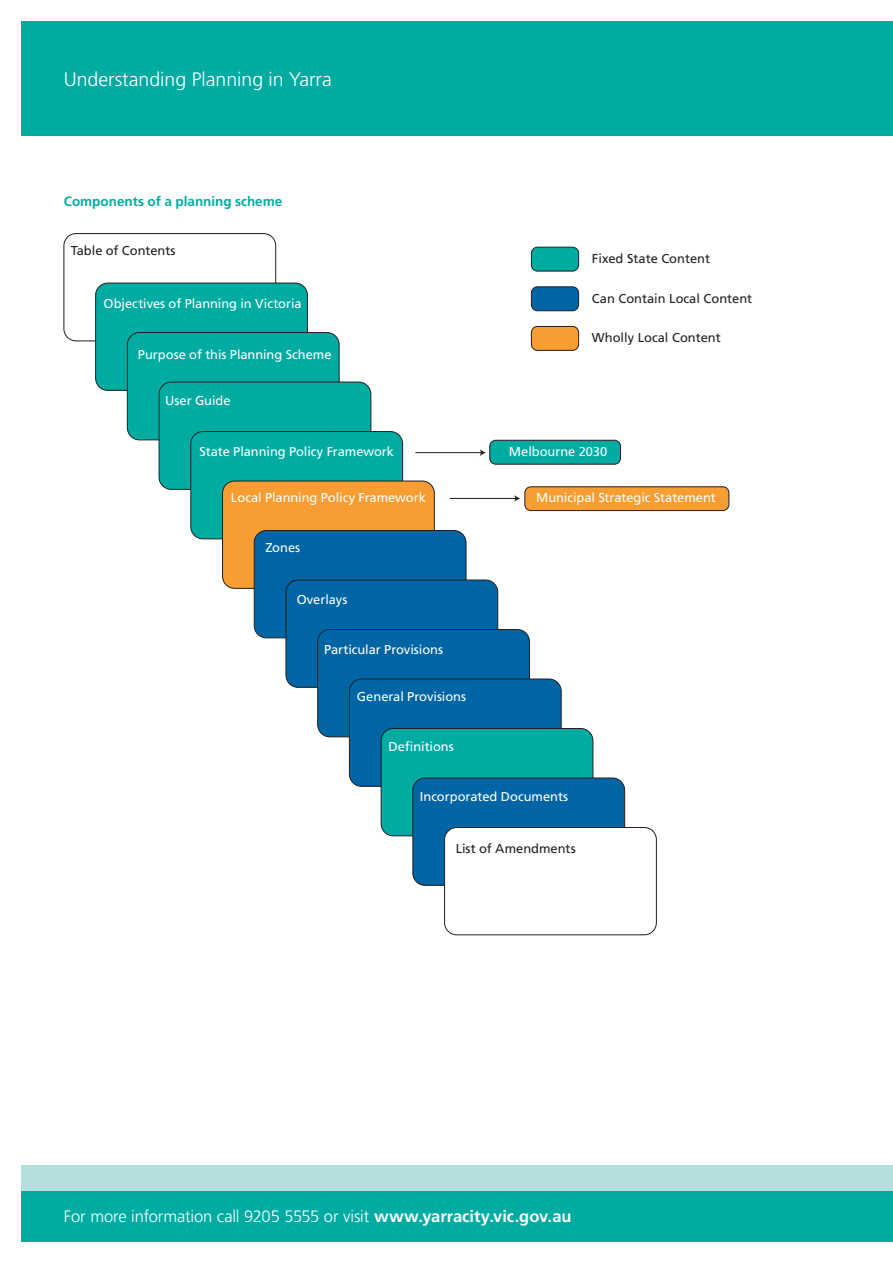
<style>
.page{position:relative;width:893px;height:1263px;background:#fff}
.page>*{position:absolute;margin:0;border:0;box-sizing:border-box;transform-origin:0 0}
.t1{font:300 19.5px "Frutiger LT Std";color:#fff}
.t2{font:300 16.5px "Frutiger LT Std";letter-spacing:-.01em;color:#fff}
.t3{font:700 13.5px "Frutiger LT Std";color:#00aca2}
.t4{font:12.9px "Frutiger LT Std";letter-spacing:-.005em;color:#fff}
.t5{font:12.9px "Frutiger LT Std";color:#231f20}
.s1{font-weight:700}
</style>
<div class="page">
<div style="left:21px;top:1191px;width:872px;height:51px;background:#00aca2"></div>
<div style="left:21px;top:1165px;width:872px;height:26px;background:#b3dfdd"></div>
<div style="left:21px;top:21px;width:872px;height:115px;background:#00aca2"></div>
<div style="left:490px;top:440px;width:130px;height:24px;background:#00aca2;border-radius:6px"></div>
<div style="left:489px;top:440px;width:132px;height:24px;border:1px solid #231f20;border-radius:6px"></div>
<div style="left:525px;top:487px;width:204px;height:24px;background:#f89d31;border-radius:6px"></div>
<div style="left:524px;top:486px;width:205px;height:25px;border:1px solid #231f20;border-radius:6px"></div>
<div style="left:64px;top:233px;width:212px;height:108px;border:1px solid #231f20;border-radius:12px"></div>
<div style="left:96px;top:283px;width:211px;height:107px;background:#00aca2;border-radius:12px"></div>
<div style="left:95px;top:283px;width:213px;height:108px;border:1px solid #231f20;border-radius:12px"></div>
<div style="left:127px;top:333px;width:212px;height:107px;background:#00aca2;border-radius:12px"></div>
<div style="left:127px;top:332px;width:212px;height:108px;border:1px solid #231f20;border-radius:12px"></div>
<div style="left:159px;top:382px;width:212px;height:107px;background:#00aca2;border-radius:12px"></div>
<div style="left:159px;top:382px;width:212px;height:108px;border:1px solid #231f20;border-radius:12px"></div>
<div style="left:191px;top:431px;width:212px;height:108px;background:#00aca2;border-radius:12px"></div>
<div style="left:190px;top:431px;width:213px;height:108px;border:1px solid #231f20;border-radius:12px"></div>
<div style="left:222px;top:481px;width:212px;height:107px;background:#f89d31;border-radius:12px"></div>
<div style="left:222px;top:481px;width:213px;height:108px;border:1px solid #231f20;border-radius:12px"></div>
<div style="left:254px;top:530px;width:212px;height:108px;background:#0065a4;border-radius:12px"></div>
<div style="left:254px;top:530px;width:212px;height:108px;border:1px solid #231f20;border-radius:12px"></div>
<div style="left:286px;top:580px;width:212px;height:107px;background:#0065a4;border-radius:12px"></div>
<div style="left:286px;top:580px;width:212px;height:108px;border:1px solid #231f20;border-radius:12px"></div>
<div style="left:318px;top:629px;width:211px;height:108px;background:#0065a4;border-radius:12px"></div>
<div style="left:317px;top:629px;width:213px;height:108px;border:1px solid #231f20;border-radius:12px"></div>
<div style="left:349px;top:679px;width:212px;height:107px;background:#0065a4;border-radius:12px"></div>
<div style="left:349px;top:679px;width:213px;height:108px;border:1px solid #231f20;border-radius:12px"></div>
<div style="left:381px;top:728px;width:212px;height:108px;background:#00aca2;border-radius:12px"></div>
<div style="left:381px;top:728px;width:212px;height:108px;border:1px solid #231f20;border-radius:12px"></div>
<div style="left:413px;top:778px;width:212px;height:107px;background:#0065a4;border-radius:12px"></div>
<div style="left:412px;top:778px;width:213px;height:108px;border:1px solid #231f20;border-radius:12px"></div>
<div style="left:445px;top:827px;width:211px;height:108px;background:#fff;border-radius:12px"></div>
<div style="left:444px;top:827px;width:213px;height:108px;border:1px solid #231f20;border-radius:12px"></div>
<div style="left:531px;top:247px;width:48px;height:24px;background:#00aca2;border-radius:6px"></div>
<div style="left:531px;top:247px;width:48px;height:24px;border:1px solid #231f20;border-radius:6px"></div>
<div style="left:531px;top:287px;width:48px;height:24px;background:#0065a4;border-radius:6px"></div>
<div style="left:531px;top:287px;width:48px;height:24px;border:1px solid #231f20;border-radius:6px"></div>
<div style="left:531px;top:326px;width:48px;height:24px;background:#f89d31;border-radius:6px"></div>
<div style="left:531px;top:326px;width:48px;height:25px;border:1px solid #231f20;border-radius:6px"></div>
<hr style="left:415px;top:452px;width:67px;height:1px;background:#231f20">
<svg style="left:480px;top:449px;width:6px;height:7px"></svg>
<hr style="left:450px;top:498px;width:66px;height:1px;background:#231f20">
<svg style="left:514px;top:495px;width:6px;height:7px"></svg>
<p class="t1" style="left:64px;top:68px;width:270px">Understanding Planning in Yarra</p>
<p class="t3" style="left:64px;top:193px;width:220px">Components of a planning scheme</p>
<p class="t5" style="left:71px;top:243px;width:106px">Table of Contents</p>
<p class="t4" style="left:104px;top:295px;width:200px">Objectives of Planning in Victoria</p>
<p class="t4" style="left:138px;top:347px;width:195px">Purpose of this Planning Scheme</p>
<p class="t4" style="left:165px;top:393px;width:67px">User Guide</p>
<p class="t4" style="left:199px;top:444px;width:196px">State Planning Policy Framework</p>
<p class="t4" style="left:231px;top:490px;width:196px">Local Planning Policy Framework</p>
<p class="t4" style="left:265px;top:540px;width:36px">Zones</p>
<p class="t4" style="left:297px;top:592px;width:52px">Overlays</p>
<p class="t4" style="left:324px;top:642px;width:121px">Particular Provisions</p>
<p class="t4" style="left:357px;top:689px;width:111px">General Provisions</p>
<p class="t4" style="left:388px;top:739px;width:67px">Definitions</p>
<p class="t5" style="left:592px;top:251px;width:120px">Fixed State Content</p>
<p class="t5" style="left:592px;top:290px;width:162px">Can Contain Local Content</p>
<p class="t5" style="left:592px;top:330px;width:130px">Wholly Local Content</p>
<p class="t4" style="left:509px;top:444px;width:100px">Melbourne 2030</p>
<p class="t4" style="left:536px;top:490px;width:181px">Municipal Strategic Statement</p>
<p class="t4" style="left:420px;top:789px;width:150px">Incorporated Documents</p>
<p class="t5" style="left:456px;top:841px;width:122px">List of Amendments</p>
<p class="t2" style="left:64px;top:1207px;width:509px">For more information call 9205 5555 or visit <span class="s1">www.yarracity.vic.gov.au</span></p>
</div>
